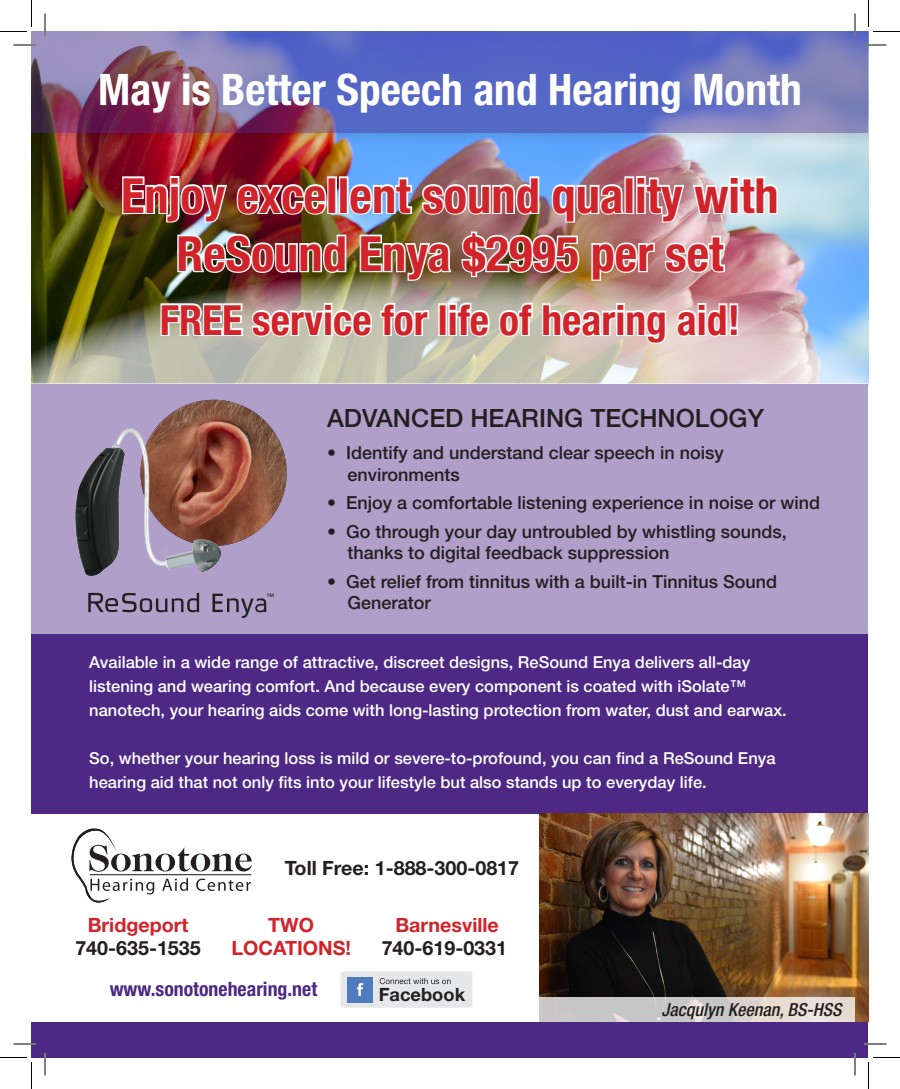
<style>
.page{position:relative;width:900px;height:1089px;background:#fff}
.page>*{position:absolute;margin:0;border:0;box-sizing:border-box;transform-origin:0 0}
.t1{font:700 condensed 48.6px/58.2px "Helvetica Neue LT Pro";color:#d1232a;text-align:center}
.t2{font:700 condensed 43.5px "Helvetica Neue LT Pro";color:#fff}
.t3{font:700 condensed 41.55px "Helvetica Neue LT Pro";color:#d1232a}
.t4{font:500 25.2px "Helvetica Neue LT Pro";color:#231f20}
.t5{font:700 condensed 19.8px "Helvetica Neue LT Pro";color:#4d2884}
.t6{font:700 19.65px "Helvetica Neue LT Pro";color:#231f20}
.t7{font:700 19.65px "Helvetica Neue LT Pro";color:#d1232a}
.t8{font:700 18.3px "Helvetica Neue LT Pro";color:#231f20}
.t9{font:500 18px/21.6px "Helvetica Neue LT Pro";color:#231f20}
.t10{font:italic 500 condensed 18px "Helvetica Neue LT Pro";color:#231f20}
.t11{font:500 16.5px/24px "Helvetica Neue LT Pro";color:#fff}
</style>
<div class="page">
<img style="left:32px;top:146px;width:836px;height:124px">
<img style="left:32px;top:270px;width:836px;height:114px">
<img style="left:121px;top:174px;width:108px;height:50px">
<img style="left:235px;top:183px;width:93px;height:33px">
<div style="left:327px;top:176px;width:10px;height:38px;border:3px solid #fff"></div>
<div style="left:339px;top:176px;width:10px;height:38px;border:3px solid #fff"></div>
<svg style="left:348px;top:176px;width:66px;height:40px"></svg>
<svg style="left:420px;top:175px;width:121px;height:41px"></svg>
<svg style="left:550px;top:183px;width:76px;height:41px"></svg>
<div style="left:624px;top:176px;width:10px;height:38px;border:3px solid #fff"></div>
<svg style="left:635px;top:174px;width:145px;height:50px"></svg>
<img style="left:159px;top:230px;width:581px;height:154px">
<div style="left:32px;top:32px;width:836px;height:114px;background:#231f20;opacity:.24"></div>
<svg style="left:32px;top:32px;width:836px;height:101px;background:#6a68af"></svg>
<div style="left:32px;top:384px;width:836px;height:674px;background:#4d2884"></div>
<div style="left:32px;top:384px;width:836px;height:250px;background:#b09fc8"></div>
<img style="left:141px;top:400px;width:146px;height:146px;border-radius:73px">
<img style="left:75px;top:429px;width:146px;height:147px">
<svg style="left:88px;top:593px;width:111px;height:19px"></svg>
<svg style="left:212px;top:594px;width:62px;height:24px"></svg>
<div style="left:32px;top:814px;width:836px;height:208px;background:#fff"></div>
<svg style="left:71px;top:828px;width:181px;height:75px"></svg>
<hr style="left:90px;top:874px;width:161px;height:1px;background:#231f20">
<div style="left:341px;top:971px;width:131px;height:37px;background:#e6e7e9;border-radius:3px"></div>
<div style="left:347px;top:977px;width:26px;height:25px;background:#4e7cbf"></div>
<svg style="left:357px;top:983px;width:6px;height:13px"></svg>
<svg style="left:380px;top:978px;width:71px;height:6px"></svg>
<img style="left:540px;top:814px;width:328px;height:207px">
<svg style="left:540px;top:997px;width:315px;height:25px;background:#d4cfcc"></svg>
<hr style="left:14px;top:44px;width:22px;height:2px;background:#fff">
<hr style="left:864px;top:44px;width:22px;height:2px;background:#fff">
<hr style="left:14px;top:1043px;width:22px;height:2px;background:#fff">
<hr style="left:864px;top:1043px;width:22px;height:2px;background:#fff">
<hr style="left:44px;top:14px;width:2px;height:22px;background:#fff">
<hr style="left:44px;top:1053px;width:2px;height:23px;background:#fff">
<hr style="left:854px;top:14px;width:2px;height:22px;background:#fff">
<hr style="left:854px;top:1053px;width:2px;height:23px;background:#fff">
<svg style="left:14px;top:45px;width:22px;height:1px"></svg>
<svg style="left:864px;top:45px;width:22px;height:1px"></svg>
<svg style="left:14px;top:1044px;width:22px;height:1px"></svg>
<svg style="left:864px;top:1044px;width:22px;height:1px"></svg>
<svg style="left:45px;top:14px;width:1px;height:22px"></svg>
<svg style="left:45px;top:1053px;width:1px;height:23px"></svg>
<svg style="left:855px;top:14px;width:1px;height:22px"></svg>
<svg style="left:855px;top:1053px;width:1px;height:23px"></svg>
<svg style="left:0;top:0;width:32px;height:32px"></svg>
<svg style="left:0;top:1057px;width:32px;height:32px"></svg>
<svg style="left:868px;top:0;width:32px;height:32px"></svg>
<svg style="left:868px;top:1057px;width:32px;height:32px"></svg>
<p class="t2" style="left:98px;top:63px;width:705px">May is Better Speech and Hearing Month</p>
<p class="t1" style="left:121px;top:166px;width:659px">Enjoy excellent sound quality with<br>ReSound Enya $2995 per set</p>
<p class="t3" style="left:160px;top:295px;width:582px">FREE service for life of hearing aid!</p>
<p class="t4" style="left:327px;top:402px;width:438px">ADVANCED HEARING TECHNOLOGY</p>
<p class="t9" style="left:347px;top:442px;width:378px;text-indent:-20px">• Identify and understand clear speech in noisy environments</p>
<p class="t9" style="left:327px;top:492px;width:494px">• Enjoy a comfortable listening experience in noise or wind</p>
<p class="t9" style="left:347px;top:520px;width:441px;text-indent:-20px">• Go through your day untroubled by whistling sounds, thanks to digital feedback suppression</p>
<p class="t9" style="left:347px;top:570px;width:431px;text-indent:-20px">• Get relief from tinnitus with a built-in Tinnitus Sound<br>Generator</p>
<p class="t11" style="left:89px;top:650px;width:699px">Available in a wide range of attractive, discreet designs, ReSound Enya delivers all-day listening and wearing comfort. And because every component is coated with iSolate™ nanotech, your hearing aids come with long-lasting protection from water, dust and earwax.</p>
<p class="t11" style="left:89px;top:746px;width:688px">So, whether your hearing loss is mild or severe-to-profound, you can find a ReSound Enya hearing aid that not only fits into your lifestyle but also stands up to everyday life.</p>
<p class="t7" style="left:88px;top:913px;width:102px">Bridgeport</p>
<p class="t6" style="left:75px;top:935px;width:127px">740-635-1535</p>
<p class="t6" style="left:285px;top:856px;width:236px">Toll Free: 1-888-300-0817</p>
<p class="t7" style="left:268px;top:913px;width:47px">TWO</p>
<p class="t7" style="left:232px;top:935px;width:121px">LOCATIONS!</p>
<p class="t7" style="left:395px;top:913px;width:105px">Barnesville</p>
<p class="t6" style="left:382px;top:935px;width:127px">740-619-0331</p>
<p class="t5" style="left:110px;top:978px;width:209px">www.sonotonehearing.net</p>
<p class="t8" style="left:379px;top:983px;width:88px">Facebook</p>
<p class="t10" style="left:662px;top:999px;width:181px">Jacqulyn Keenan, BS-HSS</p>
</div>
